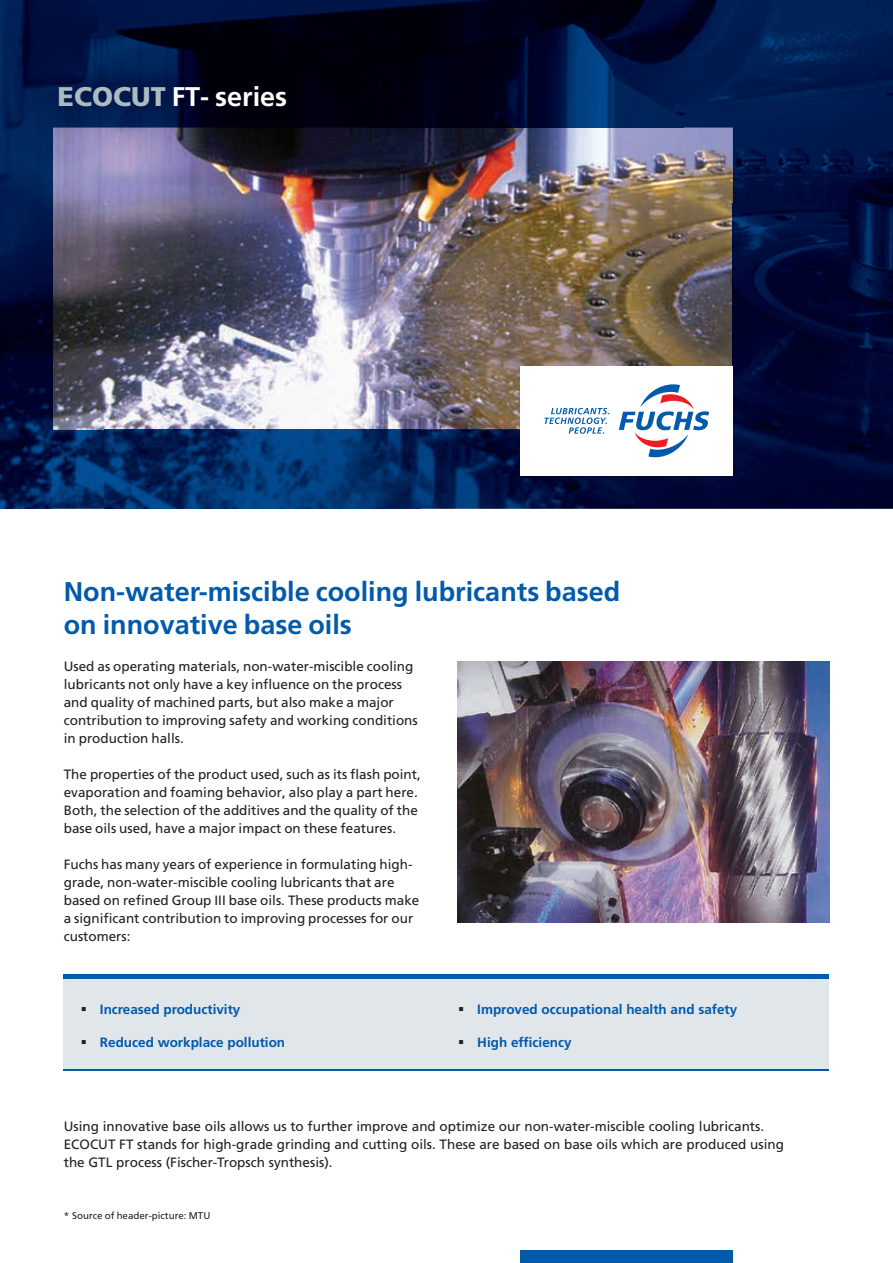
<style>
.page{position:relative;width:893px;height:1263px;background:#fff}
.page>*{position:absolute;margin:0;border:0;box-sizing:border-box;transform-origin:0 0}
.t1{font:700 27px/33px "Frutiger LT Std";color:#015aaa}
.t2{font:700 27px "Frutiger LT Std";color:#fff}
.t3{font:13.5px/18px "Frutiger LT Std";color:#231f20}
.t4{font:700 13.5px "Frutiger LT Std";color:#015aaa}
.t5{font:9.75px "Frutiger LT Std";color:#231f20}
.s1{font-weight:900;color:#acbac1}
.s2{color:#231f20}
</style>
<div class="page">
<img style="left:105px;top:128px;width:628px;height:302px">
<img style="left:683px;top:0;width:210px;height:204px">
<img style="left:368px;top:0;width:315px;height:128px">
<img style="left:52px;top:0;width:316px;height:153px">
<img style="left:0;top:0;width:52px;height:509px">
<img style="left:52px;top:152px;width:53px;height:357px">
<img style="left:733px;top:203px;width:160px;height:204px">
<img style="left:420px;top:407px;width:473px;height:102px">
<img style="left:105px;top:430px;width:315px;height:79px">
<div style="left:64px;top:976px;width:765px;height:94px;background:#e1e6ea"></div>
<div style="left:520px;top:366px;width:213px;height:109px;background:#fff"></div>
<svg style="left:544px;top:408px;width:66px;height:26px"></svg>
<svg style="left:619px;top:384px;width:90px;height:73px"></svg>
<img style="left:457px;top:661px;width:372px;height:262px">
<div style="left:64px;top:974px;width:765px;height:5px;background:#015aaa"></div>
<hr style="left:64px;top:1069px;width:765px;height:2px;background:#015aaa">
<div style="left:520px;top:1250px;width:213px;height:13px;background:#015aaa"></div>
<h1 class="t2" style="left:58px;top:81px;width:231px"><span class="s1">ECOCUT</span> FT- series</h1>
<h1 class="t1" style="left:64px;top:575px;width:558px">Non-water-miscible cooling lubricants based on innovative base oils</h1>
<p class="t3" style="left:64px;top:657px;width:355px">Used as operating materials, non-water-miscible cooling lubricants not only have a key influence on the process and quality of machined parts, but also make a major contribution to improving safety and working conditions in production halls.</p>
<p class="t3" style="left:64px;top:765px;width:359px">The properties of the product used, such as its flash point, evaporation and foaming behavior, also play a part here.<br>Both, the selection of the additives and the quality of the base oils used, have a major impact on these features.</p>
<p class="t3" style="left:64px;top:855px;width:357px">Fuchs has many years of experience in formulating high&shy;grade, non-water-miscible cooling lubricants that are based on refined Group III base oils. These products make a significant contribution to improving processes for our customers:</p>
<p class="t4" style="left:81px;top:1001px;width:161px"><span class="s2">▪</span> Increased productivity</p>
<p class="t4" style="left:81px;top:1034px;width:206px"><span class="s2">▪</span> Reduced workplace pollution</p>
<p class="t4" style="left:458px;top:1001px;width:281px"><span class="s2">▪</span> Improved occupational health and safety</p>
<p class="t4" style="left:458px;top:1034px;width:115px"><span class="s2">▪</span> High efficiency</p>
<p class="t3" style="left:64px;top:1117px;width:722px">Using innovative base oils allows us to further improve and optimize our non-water-miscible cooling lubricants.<br>ECOCUT FT stands for high-grade grinding and cutting oils. These are based on base oils which are produced using the GTL process (Fischer-Tropsch synthesis).</p>
<p class="t5" style="left:64px;top:1210px;width:148px">* Source of header-picture: MTU</p>
</div>
